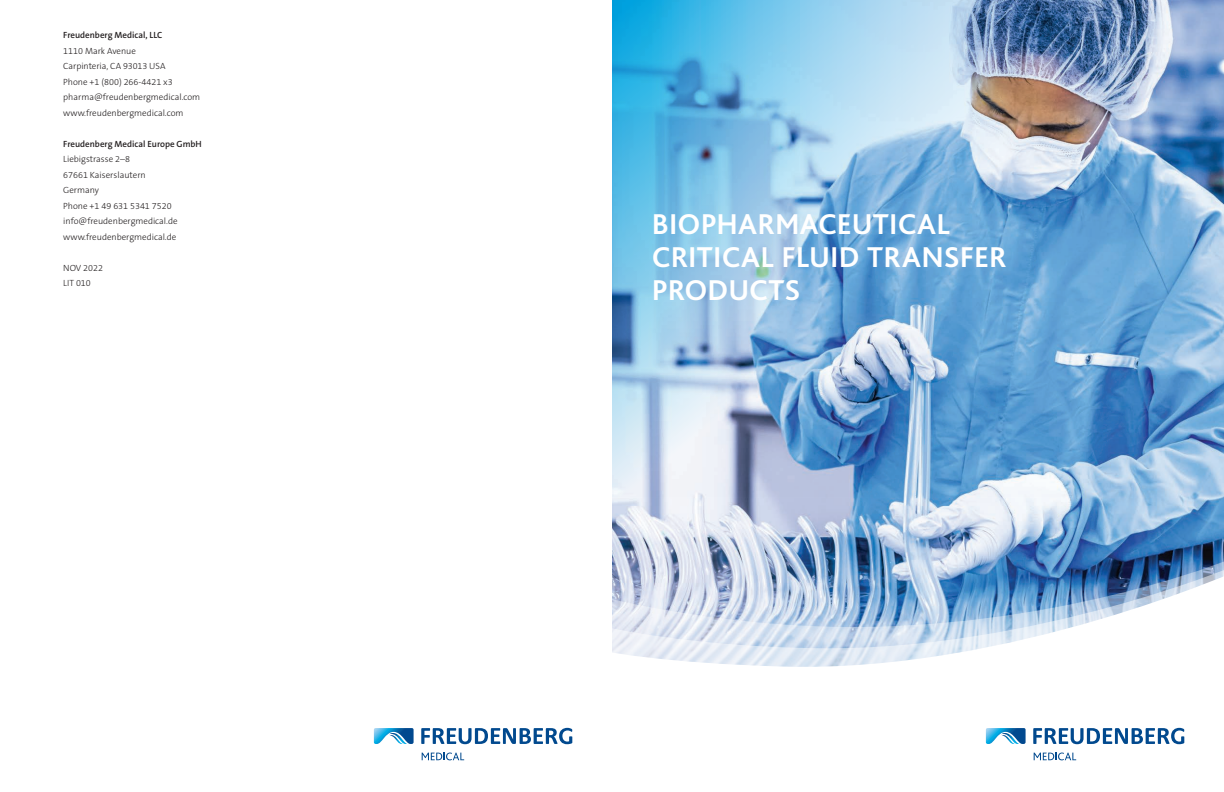
<style>
.page{position:relative;width:1224px;height:792px;background:#fff}
.page>*{position:absolute;margin:0;border:0;box-sizing:border-box;transform-origin:0 0}
.Cover_Title_White{font:700 30px/33px "Bliss Pro";letter-spacing:.005em;color:#fff}
.Editorial_Informatio{font:300 9px "The Sans B W3";color:#231f20}
.Editorial_Informatio-2{font:600 9px "The Sans B W6";color:#231f20}
</style>
<div class="page">
<img style="left:612px;top:497px;width:612px;height:58px">
<img style="left:612px;top:555px;width:612px;height:8px">
<img style="left:612px;top:563px;width:612px;height:5px">
<svg style="left:612px;top:568px;width:612px;height:193px"></svg>
<svg style="left:1033px;top:728px;width:151px;height:16px"></svg>
<svg style="left:986px;top:728px;width:40px;height:16px"></svg>
<svg style="left:1034px;top:753px;width:42px;height:7px"></svg>
<svg style="left:421px;top:728px;width:151px;height:16px"></svg>
<svg style="left:374px;top:728px;width:40px;height:16px"></svg>
<svg style="left:422px;top:753px;width:42px;height:7px"></svg>
<img style="left:612px;top:0;width:612px;height:497px">
<p class="Editorial_Informatio-2" style="left:63px;top:29px;width:100px">Freudenberg Medical, LLC</p>
<p class="Editorial_Informatio" style="left:63px;top:45px;width:74px">1110 Mark Avenue</p>
<p class="Editorial_Informatio" style="left:63px;top:60px;width:104px">Carpinteria, CA 93013 USA</p>
<p class="Editorial_Informatio" style="left:63px;top:76px;width:111px">Phone +1 (800) 266-4421 x3</p>
<p class="Editorial_Informatio" style="left:63px;top:91px;width:139px">pharma@freudenbergmedical.com</p>
<p class="Editorial_Informatio" style="left:63px;top:107px;width:122px">www.freudenbergmedical.com</p>
<p class="Editorial_Informatio-2" style="left:63px;top:138px;width:140px">Freudenberg Medical Europe GmbH</p>
<p class="Editorial_Informatio" style="left:63px;top:153px;width:68px">Liebigstrasse 2–8</p>
<p class="Editorial_Informatio" style="left:63px;top:169px;width:84px">67661 Kaiserslautern</p>
<p class="Editorial_Informatio" style="left:63px;top:184px;width:37px">Germany</p>
<p class="Editorial_Informatio" style="left:63px;top:200px;width:110px">Phone +1 49 631 5341 7520</p>
<p class="Editorial_Informatio" style="left:63px;top:215px;width:116px">info@freudenbergmedical.de</p>
<p class="Editorial_Informatio" style="left:63px;top:231px;width:115px">www.freudenbergmedical.de</p>
<p class="Editorial_Informatio" style="left:63px;top:262px;width:41px">NOV 2022</p>
<p class="Editorial_Informatio" style="left:63px;top:277px;width:29px">LIT 010</p>
<p class="Cover_Title_White" style="left:652px;top:207px;width:357px">BIOPHARMACEUTICAL<br>CRITICAL FLUID TRANSFER<br>PRODUCTS</p>
</div>
